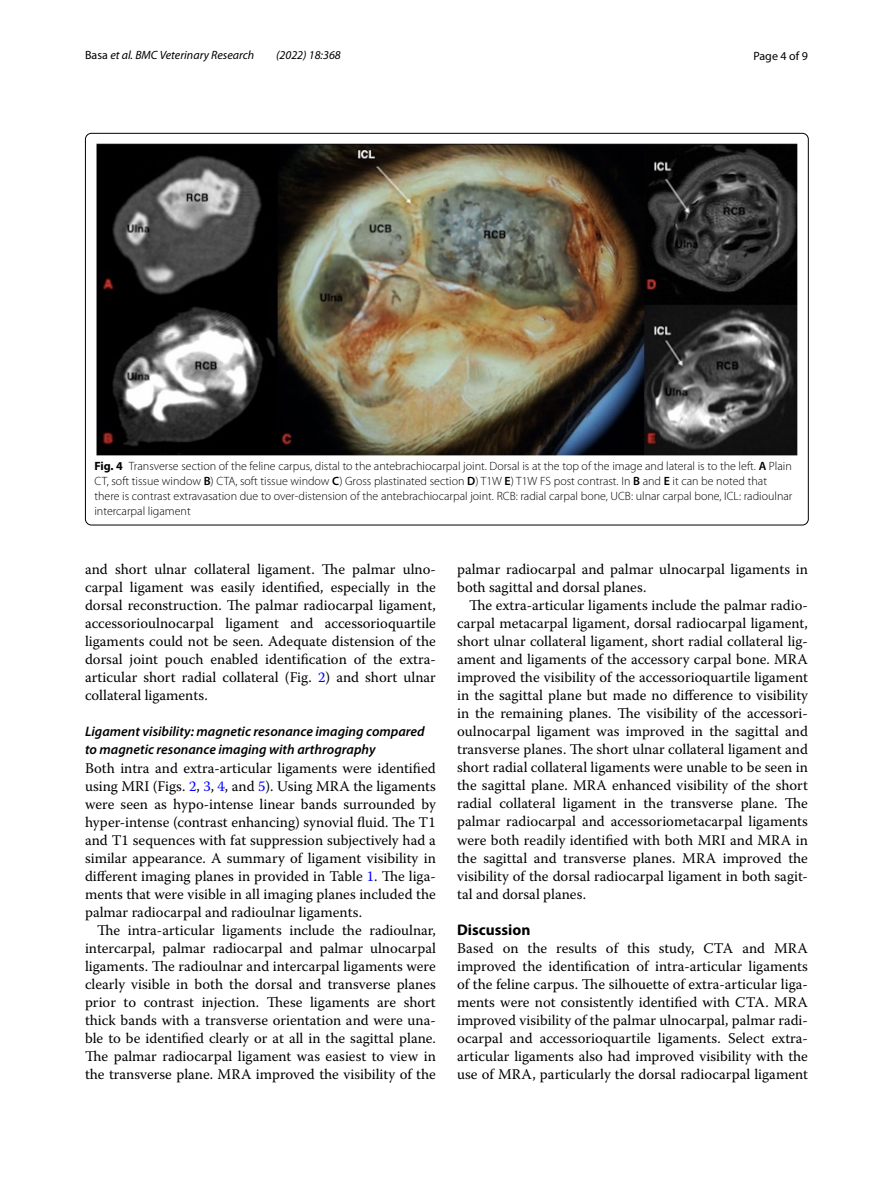
<style>
.page{position:relative;width:893px;height:1187px;background:#fff}
.page>*{position:absolute;margin:0;border:0;box-sizing:border-box;transform-origin:0 0}
.t1{font:700 15.45px "Myriad Pro";color:#000}
.t2{font:14.7px/18px "Warnock Pro";color:#000;text-align:justify}
.t3{font:italic 600 13.8px/18px "Myriad Pro";color:#000}
.t4{font:300 12px/15px "Myriad Pro";color:#000}
.t5{font:italic 12px "Myriad Pro";color:#000}
.t6{font:12px "Myriad Pro";color:#000}
.s1{font-style:normal}
.s2{font-weight:700}
.s3{font-weight:600}
.s4{color:#00f}
</style>
<div class="page">
<img style="left:97px;top:143px;width:700px;height:312px">
<p class="t5" style="left:85px;top:48px;width:171px"><span class="s1">Basa</span> et al. BMC Veterinary Research</p>
<p class="t5" style="left:276px;top:48px;width:66px">(2022) 18:368</p>
<p class="t6" style="left:753px;top:48px;width:56px">Page 4 of 9</p>
<p class="t4" style="left:94px;top:459px;width:699px"><span class="s2">Fig. 4</span> Transverse section of the feline carpus, distal to the antebrachiocarpal joint. Dorsal is at the top of the image and lateral is to the left. <span class="s3">A</span> Plain CT, soft tissue window <span class="s3">B</span>) CTA, soft tissue window <span class="s3">C</span>) Gross plastinated section <span class="s3">D</span>) T1W <span class="s3">E</span>) T1W FS post contrast. In <span class="s3">B</span> and <span class="s3">E</span> it can be noted that there is contrast extravasation due to over-distension of the antebrachiocarpal joint. RCB: radial carpal bone, UCB: ulnar carpal bone, ICL: radioulnar intercarpal ligament</p>
<p class="t2" style="left:85px;top:560px;width:352px">and short ulnar collateral ligament. The palmar ulno&shy;carpal ligament was easily identified, especially in the dorsal reconstruction. The palmar radiocarpal ligament, accessorioulnocarpal ligament and accessorioquartile ligaments could not be seen. Adequate distension of the dorsal joint pouch enabled identification of the extra&shy;articular short radial collateral (Fig. <span class="s4">2</span>) and short ulnar collateral ligaments.</p>
<p class="t3" style="left:85px;top:722px;width:341px">Ligament visibility: magnetic resonance imaging compared to magnetic resonance imaging with arthrography</p>
<p class="t2" style="left:85px;top:758px;width:352px">Both intra and extra-articular ligaments were identified using MRI (Figs. <span class="s4">2</span>, <span class="s4">3</span>, <span class="s4">4</span>, and <span class="s4">5</span>). Using MRA the ligaments were seen as hypo-intense linear bands surrounded by hyper-intense (contrast enhancing) synovial fluid. The T1 and T1 sequences with fat suppression subjectively had a similar appearance. A summary of ligament visibility in different imaging planes in provided in Table <span class="s4">1</span>. The liga&shy;ments that were visible in all imaging planes included the palmar radiocarpal and radioulnar ligaments.</p>
<p class="t2" style="left:85px;top:920px;width:352px;text-indent:12px">The intra-articular ligaments include the radioulnar, intercarpal, palmar radiocarpal and palmar ulnocarpal ligaments. The radioulnar and intercarpal ligaments were clearly visible in both the dorsal and transverse planes prior to contrast injection. These ligaments are short thick bands with a transverse orientation and were una&shy;ble to be identified clearly or at all in the sagittal plane.<br>The palmar radiocarpal ligament was easiest to view in the transverse plane. MRA improved the visibility of the</p>
<p class="t2" style="left:457px;top:560px;width:352px">palmar radiocarpal and palmar ulnocarpal ligaments in both sagittal and dorsal planes.</p>
<p class="t2" style="left:457px;top:596px;width:352px;text-indent:12px">The extra-articular ligaments include the palmar radio&shy;carpal metacarpal ligament, dorsal radiocarpal ligament, short ulnar collateral ligament, short radial collateral lig&shy;ament and ligaments of the accessory carpal bone. MRA improved the visibility of the accessorioquartile ligament in the sagittal plane but made no difference to visibility in the remaining planes. The visibility of the accessori&shy;oulnocarpal ligament was improved in the sagittal and transverse planes. The short ulnar collateral ligament and short radial collateral ligaments were unable to be seen in the sagittal plane. MRA enhanced visibility of the short radial collateral ligament in the transverse plane. The palmar radiocarpal and accessoriometacarpal ligaments were both readily identified with both MRI and MRA in the sagittal and transverse planes. MRA improved the visibility of the dorsal radiocarpal ligament in both sagit&shy;tal and dorsal planes.</p>
<p class="t1" style="left:457px;top:919px;width:75px">Discussion</p>
<p class="t2" style="left:457px;top:938px;width:352px">Based on the results of this study, CTA and MRA improved the identification of intra-articular ligaments of the feline carpus. The silhouette of extra-articular liga&shy;ments were not consistently identified with CTA. MRA improved visibility of the palmar ulnocarpal, palmar radi&shy;ocarpal and accessorioquartile ligaments. Select extra&shy;articular ligaments also had improved visibility with the use of MRA, particularly the dorsal radiocarpal ligament</p>
</div>
